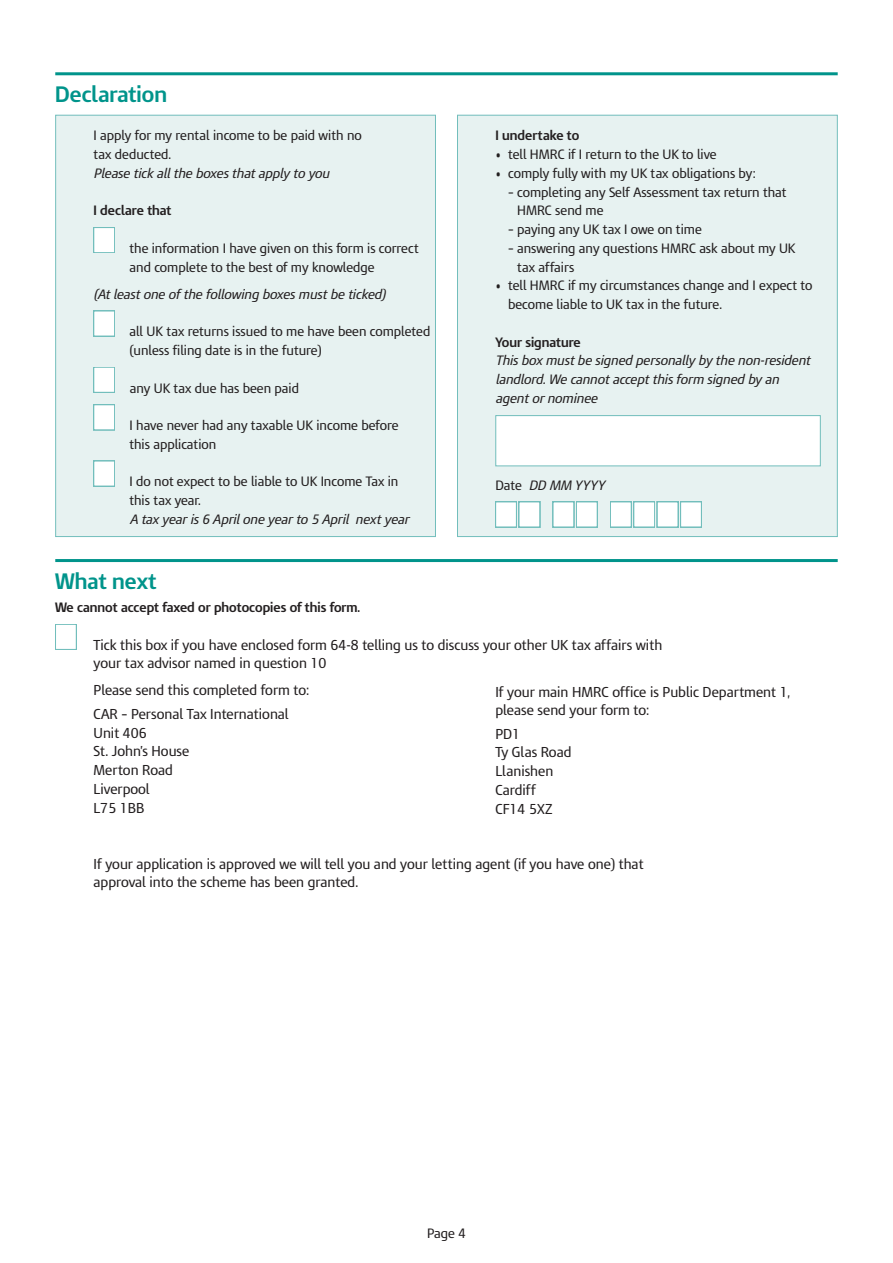
<style>
.page{position:relative;width:893px;height:1263px;background:#fff}
.page>*{position:absolute;margin:0;border:0;box-sizing:border-box;transform-origin:0 0}
.t1{font:700 21px "IR Modena";color:#00948b}
.t2{font:13.5px/18.8px "IR Modena";color:#231f20}
.t3{font:12.75px/18.8px "IR Modena";color:#231f20}
.t4{font:italic 12.75px/18.8px "IR Modena";color:#231f20}
.t5{font:700 12.75px "IR Modena";color:#231f20}
.s1{font-style:normal}
</style>
<div class="page">
<div style="left:56px;top:116px;width:379px;height:420px;background:#e7f2f1"></div>
<hr style="left:55px;top:72px;width:783px;height:3px;background:#00948b">
<div style="left:55px;top:624px;width:22px;height:26px;border:2px solid #72bebc"></div>
<hr style="left:55px;top:559px;width:783px;height:3px;background:#00948b">
<div style="left:94px;top:311px;width:20px;height:25px;background:#fff"></div>
<div style="left:94px;top:368px;width:20px;height:24px;background:#fff"></div>
<div style="left:94px;top:367px;width:21px;height:26px;border:2px solid #72bebc"></div>
<div style="left:94px;top:405px;width:20px;height:24px;background:#fff"></div>
<div style="left:94px;top:404px;width:21px;height:26px;border:2px solid #72bebc"></div>
<div style="left:94px;top:461px;width:20px;height:25px;background:#fff"></div>
<div style="left:94px;top:228px;width:20px;height:24px;background:#fff"></div>
<div style="left:94px;top:227px;width:21px;height:26px;border:2px solid #72bebc"></div>
<div style="left:458px;top:116px;width:379px;height:420px;background:#e7f2f1"></div>
<div style="left:496px;top:416px;width:324px;height:49px;background:#fff"></div>
<div style="left:495px;top:415px;width:326px;height:51px;border:1px solid #72bebc"></div>
<div style="left:496px;top:502px;width:20px;height:24px;background:#fff"></div>
<div style="left:495px;top:502px;width:22px;height:25px;border:2px solid #72bebc"></div>
<div style="left:519px;top:502px;width:20px;height:24px;background:#fff"></div>
<div style="left:554px;top:502px;width:19px;height:24px;background:#fff"></div>
<div style="left:577px;top:502px;width:20px;height:24px;background:#fff"></div>
<div style="left:611px;top:502px;width:20px;height:24px;background:#fff"></div>
<div style="left:634px;top:502px;width:20px;height:24px;background:#fff"></div>
<div style="left:658px;top:502px;width:19px;height:24px;background:#fff"></div>
<div style="left:681px;top:502px;width:20px;height:24px;background:#fff"></div>
<div style="left:680px;top:502px;width:22px;height:25px;border:2px solid #72bebc"></div>
<h1 class="t1" style="left:55px;top:86px;width:113px">Declaration</h1>
<p class="t3" style="left:94px;top:127px;width:270px">I apply for my rental income to be paid with no tax deducted.</p>
<p class="t4" style="left:94px;top:165px;width:237px">Please tick all the boxes that apply to you</p>
<p class="t5" style="left:94px;top:206px;width:79px">I declare that</p>
<p class="t3" style="left:130px;top:240px;width:291px">the information I have given on this form is correct and complete to the best of my knowledge</p>
<p class="t4" style="left:94px;top:286px;width:294px">(At least one of the following boxes must be ticked)</p>
<p class="t3" style="left:130px;top:323px;width:302px">all UK tax returns issued to me have been completed (unless filing date is in the future)</p>
<p class="t3" style="left:130px;top:380px;width:171px">any UK tax due has been paid</p>
<p class="t3" style="left:130px;top:417px;width:270px">I have never had any taxable UK income before this application</p>
<p class="t3" style="left:130px;top:473px;width:270px">I do not expect to be liable to UK Income Tax in this tax year.</p>
<p class="t4" style="left:130px;top:511px;width:281px">A tax year is 6 April one year to 5 April next year</p>
<h1 class="t1" style="left:55px;top:573px;width:103px">What next</h1>
<p class="t5" style="left:495px;top:131px;width:86px">I undertake to</p>
<p class="t3" style="left:495px;top:146px;width:223px">• tell HMRC if I return to the UK to live</p>
<p class="t3" style="left:495px;top:165px;width:262px">• comply fully with my UK tax obligations by:</p>
<p class="t3" style="left:517px;top:184px;width:271px;text-indent:-9px">– completing any Self Assessment tax return that<br>HMRC send me</p>
<p class="t3" style="left:508px;top:221px;width:195px">– paying any UK tax I owe on time</p>
<p class="t3" style="left:517px;top:240px;width:280px;text-indent:-9px">– answering any questions HMRC ask about my UK tax affairs</p>
<p class="t3" style="left:508px;top:277px;width:306px;text-indent:-13px">• tell HMRC if my circumstances change and I expect to become liable to UK tax in the future.</p>
<p class="t5" style="left:495px;top:337px;width:87px">Your signature</p>
<p class="t4" style="left:495px;top:352px;width:316px">This box must be signed personally by the non-resident landlord. We cannot accept this form signed by an agent or nominee</p>
<p class="t4" style="left:495px;top:477px;width:111px"><span class="s1">Date</span> DD MM YYYY</p>
<p class="t5" style="left:55px;top:603px;width:306px">We cannot accept faxed or photocopies of this form.</p>
<p class="t2" style="left:94px;top:637px;width:570px">Tick this box if you have enclosed form 64-8 telling us to discuss your other UK tax affairs with your tax advisor named in question 10</p>
<p class="t2" style="left:94px;top:680px;width:217px;line-height:23.4px">Please send this completed form to:<br>CAR – Personal Tax International</p>
<p class="t2" style="left:94px;top:725px;width:97px">Unit 406<br>St. John’s House<br>Merton Road<br>Liverpool<br>L75 1BB</p>
<p class="t2" style="left:495px;top:683px;width:296px">If your main HMRC office is Public Department 1, please send your form to:</p>
<p class="t2" style="left:495px;top:726px;width:78px">PD1<br>Ty Glas Road<br>Llanishen<br>Cardiff<br>CF14 5XZ</p>
<p class="t2" style="left:94px;top:855px;width:551px">If your application is approved we will tell you and your letting agent (if you have one) that approval into the scheme has been granted.</p>
<p class="t3" style="left:427px;top:1225px;width:40px">Page 4</p>
</div>
